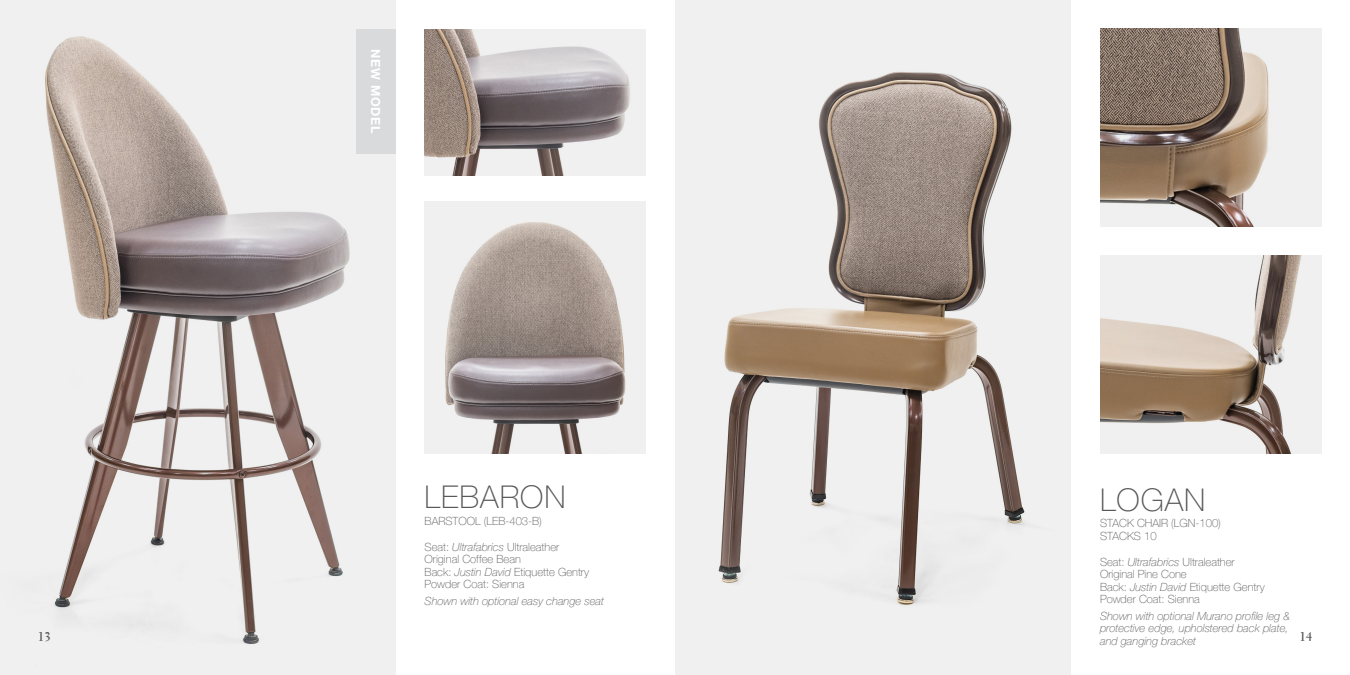
<style>
.page{position:relative;width:1350px;height:675px;background:#fff}
.page>*{position:absolute;margin:0;border:0;box-sizing:border-box;transform-origin:0 0}
.t1{font:100 31.25px "Helvetica Neue LT Pro";letter-spacing:.03em;color:#57585a}
.t2{font:700 12.5px "Helvetica Neue LT Pro";letter-spacing:.06em;color:#fff}
.t3{font:700 12.5px "Electra LT Std";color:#57585a}
.t4{font:100 11.25px/12.5px "Helvetica Neue LT Pro";color:#57585a}
.t5{font:italic 100 11.25px/12.5px "Helvetica Neue LT Pro";color:#57585a}
.s1{font-style:italic}
</style>
<div class="page">
<img style="left:424px;top:202px;width:222px;height:252px">
<img style="left:425px;top:29px;width:221px;height:146px">
<img style="left:0;top:0;width:395px;height:675px">
<img style="left:1100px;top:29px;width:221px;height:197px">
<img style="left:1100px;top:256px;width:221px;height:198px">
<img style="left:675px;top:0;width:396px;height:668px">
<div style="left:356px;top:29px;width:39px;height:124px;background:#d9dadc"></div>
<p class="t2" style="left:383px;top:49px;width:86px;rotate:90deg">NEW MODEL</p>
<p class="t1" style="left:425px;top:479px;width:143px">LEBARON</p>
<p class="t4" style="left:425px;top:514px;width:119px">BARSTOOL (LEB-403-B)</p>
<p class="t4" style="left:425px;top:541px;width:136px">Seat: <span class="s1">Ultrafabrics</span> Ultraleather<br>Original Coffee Bean</p>
<p class="t4" style="left:425px;top:566px;width:166px">Back: <span class="s1">Justin David</span> Etiquette Gentry</p>
<p class="t4" style="left:425px;top:578px;width:101px">Powder Coat: Sienna</p>
<p class="t5" style="left:425px;top:594px;width:181px">Shown with optional easy change seat</p>
<p class="t1" style="left:1100px;top:481px;width:107px">LOGAN</p>
<p class="t4" style="left:1100px;top:517px;width:122px">STACK CHAIR (LGN-100)</p>
<p class="t4" style="left:1100px;top:529px;width:58px">STACKS 10</p>
<p class="t4" style="left:1100px;top:555px;width:136px">Seat: <span class="s1">Ultrafabrics</span> Ultraleather<br>Original Pine Cone</p>
<p class="t4" style="left:1100px;top:580px;width:166px">Back: <span class="s1">Justin David</span> Etiquette Gentry</p>
<p class="t4" style="left:1100px;top:593px;width:101px">Powder Coat: Sienna</p>
<p class="t5" style="left:1100px;top:609px;width:192px">Shown with optional Murano profile leg &amp; protective edge, upholstered back plate, and ganging bracket</p>
<p class="t3" style="left:38px;top:629px;width:14px">13</p>
<p class="t3" style="left:1299px;top:629px;width:14px">14</p>
</div>
